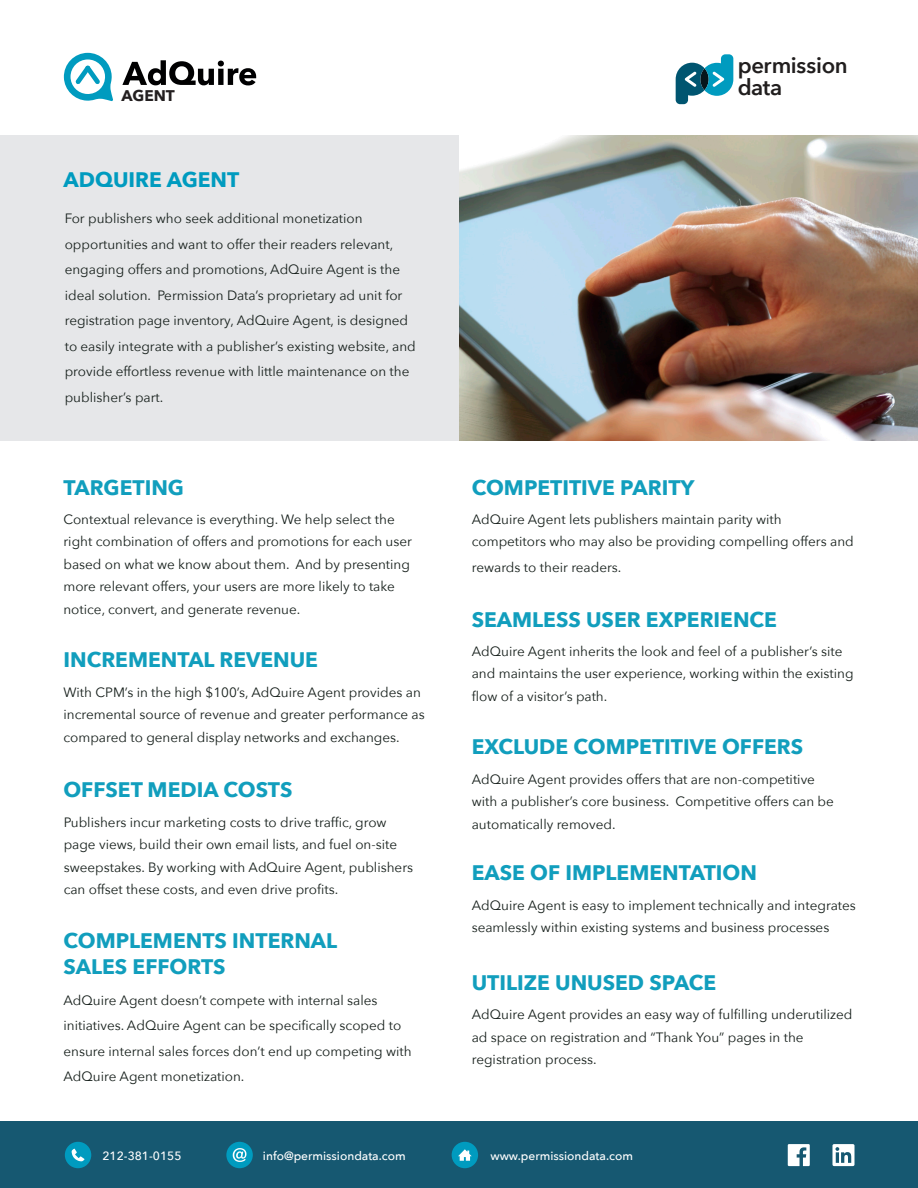
<style>
.page{position:relative;width:918px;height:1188px;background:#fff}
.page>*{position:absolute;margin:0;border:0;box-sizing:border-box;transform-origin:0 0}
.t1{font:600 22.2px/22.2px "Avenir Next";letter-spacing:-.015em;color:#211e1e}
.t2{font:700 21px/25.2px "Avenir Next";color:#119ebd}
.t3{font:700 21px "Avenir Next";color:#009bbf}
.t4{font:700 15.45px "Avenir Next";color:#231f20}
.t5{font:13.5px/22.5px "Avenir Next";color:#151e1a}
.t6{font:500 12px "Avenir Next";color:#fff}
</style>
<div class="page">
<div style="left:0;top:135px;width:918px;height:306px;background:#e6e7e9"></div>
<svg style="left:63px;top:53px;width:50px;height:48px"></svg>
<svg style="left:122px;top:60px;width:134px;height:25px"></svg>
<img style="left:459px;top:135px;width:459px;height:306px">
<svg style="left:676px;top:54px;width:57px;height:50px"></svg>
<svg style="left:700px;top:68px;width:9px;height:22px"></svg>
<div style="left:0;top:1122px;width:918px;height:66px;background:#165871"></div>
<div style="left:65px;top:1142px;width:26px;height:26px;background:#009bbf;border-radius:50%"></div>
<svg style="left:72px;top:1149px;width:13px;height:12px"></svg>
<div style="left:226px;top:1142px;width:27px;height:26px;background:#009bbf;border-radius:50%"></div>
<svg style="left:233px;top:1148px;width:13px;height:14px"></svg>
<div style="left:452px;top:1142px;width:26px;height:26px;background:#009bbf;border-radius:50%"></div>
<svg style="left:458px;top:1149px;width:14px;height:12px"></svg>
<svg style="left:788px;top:1144px;width:22px;height:22px"></svg>
<svg style="left:832px;top:1144px;width:23px;height:22px"></svg>
<p class="t4" style="left:122px;top:82px;width:55px">AGENT</p>
<p class="t3" style="left:63px;top:161px;width:177px">ADQUIRE AGENT</p>
<p class="t5" style="left:65px;top:205px;width:353px;line-height:25.5px">For publishers who seek additional monetization opportunities and want to offer their readers relevant, engaging offers and promotions, AdQuire Agent is the ideal solution. Permission Data’s proprietary ad unit for registration page inventory, AdQuire Agent, is designed to easily integrate with a publisher’s existing website, and provide effortless revenue with little maintenance on the publisher’s part.</p>
<p class="t2" style="left:63px;top:475px;width:122px">TARGETING</p>
<p class="t5" style="left:63px;top:507px;width:350px">Contextual relevance is everything. We help select the right combination of offers and promotions for each user based on what we know about them. And by presenting more relevant offers, your users are more likely to take notice, convert, and generate revenue.</p>
<p class="t2" style="left:63px;top:647px;width:256px">INCREMENTAL REVENUE</p>
<p class="t5" style="left:63px;top:680px;width:363px">With CPM’s in the high $100’s, AdQuire Agent provides an incremental source of revenue and greater performance as compared to general display networks and exchanges.</p>
<p class="t2" style="left:63px;top:777px;width:231px">OFFSET MEDIA COSTS</p>
<p class="t5" style="left:64px;top:810px;width:351px">Publishers incur marketing costs to drive traffic, grow page views, build their own email lists, and fuel on-site sweepstakes. By working with AdQuire Agent, publishers can offset these costs, and even drive profits.</p>
<p class="t2" style="left:63px;top:928px;width:275px">COMPLEMENTS INTERNAL<br>SALES EFFORTS</p>
<p class="t5" style="left:63px;top:987px;width:350px;line-height:25.5px">AdQuire Agent doesn’t compete with internal sales initiatives. AdQuire Agent can be specifically scoped to ensure internal sales forces don’t end up competing with AdQuire Agent monetization.</p>
<p class="t1" style="left:738px;top:54px;width:112px">permission data</p>
<p class="t2" style="left:472px;top:475px;width:224px">COMPETITIVE PARITY</p>
<p class="t5" style="left:472px;top:507px;width:384px">AdQuire Agent lets publishers maintain parity with competitors who may also be providing compelling offers and</p>
<p class="t5" style="left:472px;top:555px;width:151px">rewards to their readers.</p>
<p class="t2" style="left:472px;top:607px;width:307px">SEAMLESS USER EXPERIENCE</p>
<p class="t5" style="left:472px;top:639px;width:383px">AdQuire Agent inherits the look and feel of a publisher’s site and maintains the user experience, working within the existing flow of a visitor’s path.</p>
<p class="t2" style="left:472px;top:734px;width:333px">EXCLUDE COMPETITIVE OFFERS</p>
<p class="t5" style="left:472px;top:767px;width:364px">AdQuire Agent provides offers that are non-competitive with a publisher’s core business. Competitive offers can be automatically removed.</p>
<p class="t2" style="left:472px;top:860px;width:287px">EASE OF IMPLEMENTATION</p>
<p class="t5" style="left:472px;top:893px;width:386px">AdQuire Agent is easy to implement technically and integrates seamlessly within existing systems and business processes</p>
<p class="t2" style="left:472px;top:969px;width:246px">UTILIZE UNUSED SPACE</p>
<p class="t5" style="left:472px;top:1003px;width:382px">AdQuire Agent provides an easy way of fulfilling underutilized ad space on registration and “Thank You” pages in the registration process.</p>
<p class="t6" style="left:102px;top:1145px;width:81px">212-381-0155</p>
<p class="t6" style="left:263px;top:1145px;width:144px">info@permissiondata.com</p>
<p class="t6" style="left:490px;top:1145px;width:144px">www.permissiondata.com</p>
</div>
